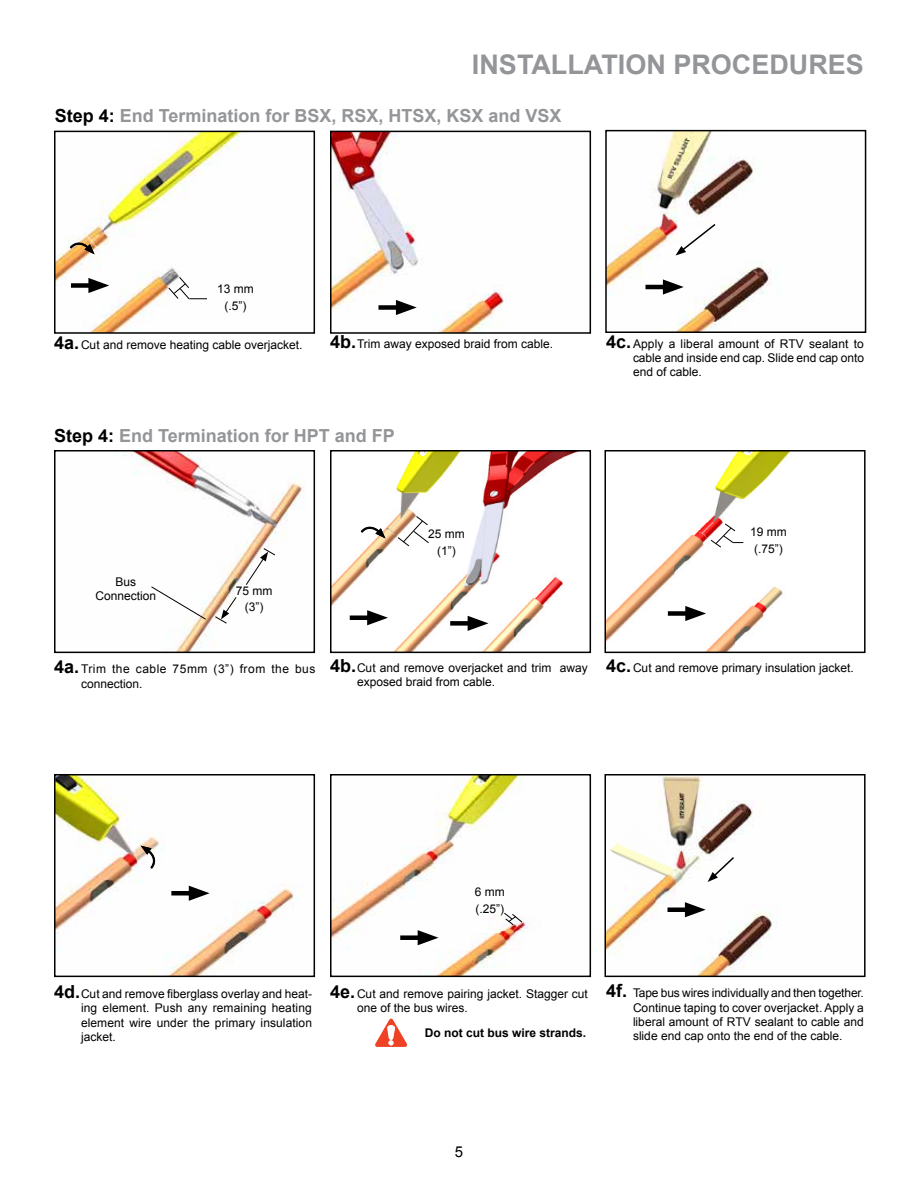
<style>
.page{position:relative;width:918px;height:1188px;background:#fff}
.page>*{position:absolute;margin:0;border:0;box-sizing:border-box;transform-origin:0 0}
.t1{font:700 27px "Arial";color:#939598}
.t2{font:700 18px "Arial";color:#939598}
.t3{font:15px "Arial";color:#000}
.t4{font:12px/14.4px "Arial";color:#000;text-align:center}
.t5{font:12px/15px "Arial";letter-spacing:.045em;color:#000}
.t6{font:700 12px "Arial";color:#000}
.s1{color:#000}
.s2{font-weight:700;font-size:18px}
</style>
<div class="page">
<img style="left:57px;top:134px;width:183px;height:197px">
<div style="left:54px;top:131px;width:261px;height:203px;border:2px solid #000"></div>
<img style="left:333px;top:134px;width:171px;height:197px">
<div style="left:330px;top:131px;width:261px;height:203px;border:2px solid #000"></div>
<img style="left:608px;top:133px;width:163px;height:197px">
<div style="left:605px;top:130px;width:261px;height:203px;border:2px solid #000"></div>
<img style="left:123px;top:453px;width:182px;height:197px">
<div style="left:54px;top:450px;width:261px;height:203px;border:2px solid #000"></div>
<img style="left:333px;top:453px;width:241px;height:197px">
<div style="left:330px;top:450px;width:261px;height:203px;border:2px solid #000"></div>
<img style="left:607px;top:453px;width:182px;height:197px">
<div style="left:604px;top:450px;width:262px;height:203px;border:2px solid #000"></div>
<img style="left:57px;top:777px;width:237px;height:197px">
<div style="left:54px;top:774px;width:261px;height:203px;border:2px solid #000"></div>
<img style="left:333px;top:777px;width:196px;height:197px">
<div style="left:330px;top:774px;width:261px;height:203px;border:2px solid #000"></div>
<img style="left:607px;top:777px;width:170px;height:197px">
<div style="left:604px;top:774px;width:262px;height:203px;border:2px solid #000"></div>
<svg style="left:375px;top:1018px;width:32px;height:28px"></svg>
<svg style="left:69px;top:242px;width:26px;height:12px"></svg>
<div style="left:71px;top:283px;width:26px;height:5px;background:#000"></div>
<svg style="left:88px;top:278px;width:21px;height:15px"></svg>
<svg style="left:168px;top:276px;width:39px;height:24px"></svg>
<div style="left:378px;top:305px;width:26px;height:5px;background:#000"></div>
<svg style="left:396px;top:300px;width:21px;height:15px"></svg>
<hr style="left:645px;top:285px;width:26px;height:4px;background:#000">
<svg style="left:663px;top:279px;width:21px;height:16px"></svg>
<svg style="left:676px;top:222px;width:41px;height:33px"></svg>
<svg style="left:214px;top:596px;width:23px;height:28px"></svg>
<svg style="left:245px;top:548px;width:31px;height:38px"></svg>
<svg style="left:150px;top:586px;width:57px;height:34px"></svg>
<svg style="left:397px;top:515px;width:33px;height:32px"></svg>
<svg style="left:360px;top:526px;width:25px;height:12px"></svg>
<div style="left:350px;top:615px;width:25px;height:5px;background:#000"></div>
<svg style="left:367px;top:610px;width:21px;height:15px"></svg>
<div style="left:450px;top:621px;width:26px;height:5px;background:#000"></div>
<svg style="left:468px;top:616px;width:20px;height:15px"></svg>
<div style="left:668px;top:611px;width:26px;height:5px;background:#000"></div>
<svg style="left:685px;top:606px;width:21px;height:15px"></svg>
<svg style="left:710px;top:523px;width:33px;height:25px"></svg>
<div style="left:171px;top:891px;width:26px;height:5px;background:#000"></div>
<svg style="left:189px;top:886px;width:21px;height:15px"></svg>
<div style="left:400px;top:935px;width:26px;height:5px;background:#000"></div>
<svg style="left:418px;top:930px;width:20px;height:15px"></svg>
<hr style="left:668px;top:908px;width:25px;height:4px;background:#000">
<svg style="left:685px;top:902px;width:21px;height:15px"></svg>
<svg style="left:503px;top:912px;width:20px;height:14px"></svg>
<svg style="left:708px;top:856px;width:28px;height:26px"></svg>
<svg style="left:141px;top:846px;width:15px;height:24px"></svg>
<img style="left:610px;top:826px;width:65px;height:66px">
<h1 class="t1" style="left:472px;top:46px;width:393px">INSTALLATION PROCEDURES</h1>
<h2 class="t2" style="left:55px;top:104px;width:508px"><span class="s1">Step 4:</span> End Termination for BSX, RSX, HTSX, KSX and VSX</h2>
<p class="t4" style="left:217px;top:281px;width:38px;line-height:16.5px">13 mm (.5”)</p>
<p class="t4" style="left:54px;top:338px;width:250px"><span class="s2">4a.</span> Cut and remove heating cable overjacket.</p>
<p class="t4" style="left:330px;top:336px;width:225px"><span class="s2">4b.</span>Trim away exposed braid from cable.</p>
<p class="t4" style="left:633px;top:336px;width:233px;text-align:justify;text-indent:-27px"><span class="s2">4c.</span>Apply a liberal amount of RTV sealant to cable and inside end cap. Slide end cap onto end of cable.</p>
<h2 class="t2" style="left:54px;top:423px;width:342px"><span class="s1">Step 4:</span> End Termination for HPT and FP</h2>
<p class="t4" style="left:95px;top:576px;width:62px;line-height:13.5px">Bus<br>Connection</p>
<p class="t4" style="left:236px;top:582px;width:38px;line-height:16.5px">75 mm (3”)</p>
<p class="t4" style="left:428px;top:526px;width:38px;line-height:16.5px">25 mm (1”)</p>
<p class="t4" style="left:750px;top:524px;width:38px;line-height:16.5px">19 mm (.75”)</p>
<p class="t5" style="left:81px;top:662px;width:236px;text-indent:-27px"><span class="s2">4a.</span> Trim the cable 75mm (3”) from the bus connection.</p>
<p class="t4" style="left:357px;top:660px;width:232px;text-align:left;text-indent:-27px"><span class="s2">4b.</span>Cut and remove overjacket and trim away exposed braid from cable.</p>
<p class="t4" style="left:606px;top:661px;width:249px"><span class="s2">4c.</span> Cut and remove primary insulation jacket.</p>
<p class="t4" style="left:475px;top:884px;width:31px;line-height:16.5px;text-align:left">6 mm (.25”)</p>
<p class="t4" style="left:81px;top:987px;width:233px;text-align:justify;text-indent:-27px"><span class="s2">4d.</span>Cut and remove fiberglass overlay and heat&shy;ing element. Push any remaining heating element wire under the primary insulation jacket.</p>
<p class="t4" style="left:357px;top:987px;width:232px;text-align:left;text-indent:-27px"><span class="s2">4e.</span> Cut and remove pairing jacket. Stagger cut one of the bus wires.</p>
<p class="t4" style="left:633px;top:986px;width:232px;text-align:justify;text-indent:-27px"><span class="s2">4f.</span> Tape bus wires individually and then together.<br>Continue taping to cover overjacket. Apply a liberal amount of RTV sealant to cable and slide end cap onto the end of the cable.</p>
<p class="t6" style="left:425px;top:1025px;width:163px">Do not cut bus wire strands.</p>
<p class="t3" style="left:455px;top:1142px;width:10px">5</p>
</div>
